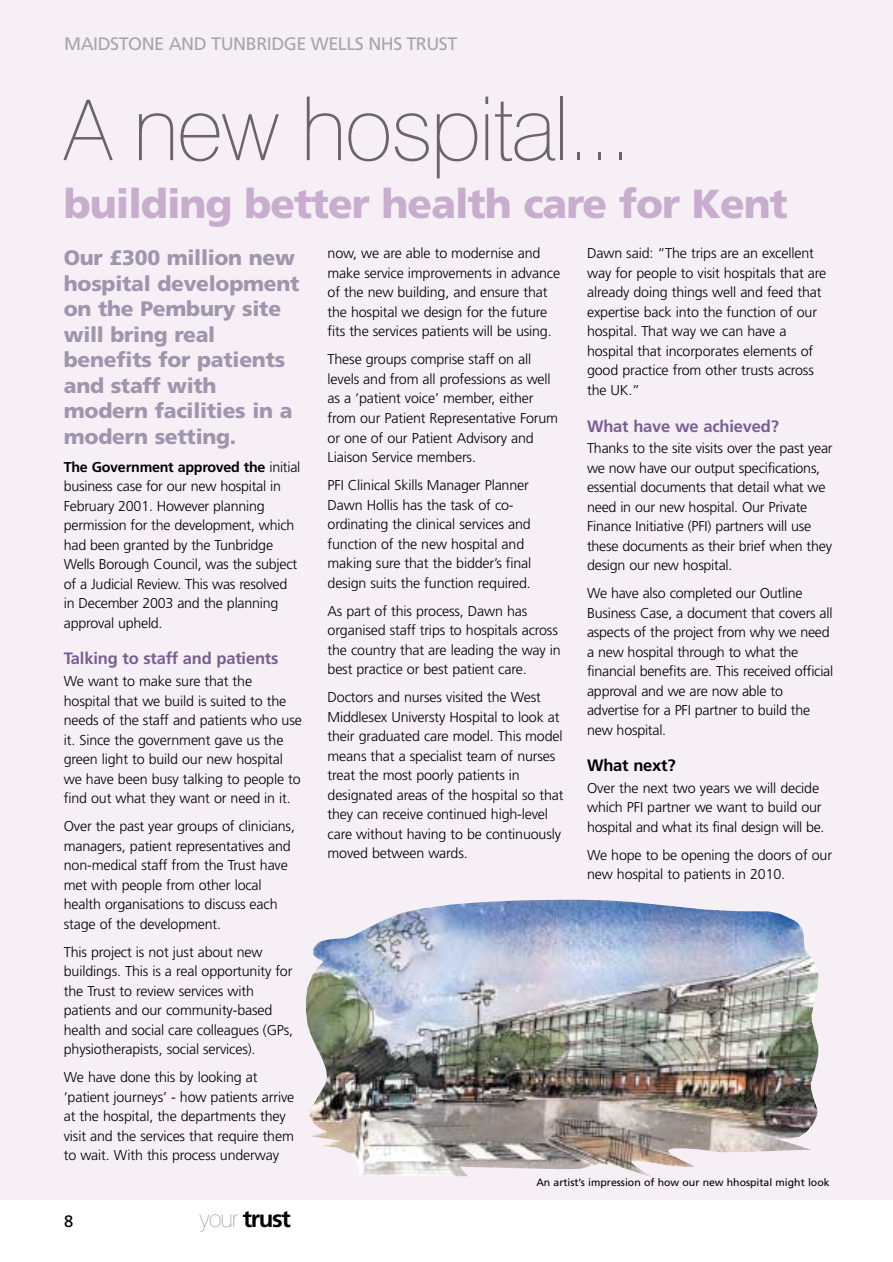
<style>
.page{position:relative;width:893px;height:1262px;background:#fff}
.page>*{position:absolute;margin:0;border:0;box-sizing:border-box;transform-origin:0 0}
.t1{font:100 88.5px "Swiss 721 BT";letter-spacing:-.025em;color:#6c6370}
.t2{font:900 40.5px "Frutiger";letter-spacing:-.025em;color:#c8adcf}
.t3{font:700 24px "Frutiger";letter-spacing:-.055em;color:#000}
.t4{font:900 21px/25.5px "Frutiger";letter-spacing:-.01em;color:#9f96ad}
.t5{font:18px "Frutiger";letter-spacing:-.03em;color:#a6a6a6}
.t6{font:700 16.5px "Frutiger";letter-spacing:-.01em;color:#785f90}
.t7{font:700 16.5px "Frutiger";letter-spacing:-.01em;color:#000}
.t8{font:16.5px "Frutiger";color:#000}
.t9{font:300 14.25px/19.5px "Frutiger";letter-spacing:-.01em;color:#000}
.t10{font:10.5px "Frutiger";color:#000}
.s1{font-size:84px}
.s2{font-weight:700}
.s3{font-family:"Swiss 721 BT";font-weight:100;color:#a6a6a6}
</style>
<div class="page">
<div style="left:0;top:0;width:892px;height:1199px;background:#f6eff6"></div>
<img style="left:306px;top:899px;width:512px;height:278px">
<p class="t5" style="left:64px;top:37px;width:394px">MAIDSTONE AND TUNBRIDGE WELLS NHS TRUST</p>
<h1 class="t1" style="left:64px;top:90px;width:569px"><span class="s1">A</span> new hospital...</h1>
<h2 class="t2" style="left:64px;top:188px;width:725px">building better health care for Kent</h2>
<h3 class="t4" style="left:64px;top:247px;width:237px">Our £300 million new hospital development on the Pembury site will bring real benefits for patients and staff with modern facilities in a modern setting.</h3>
<p class="t9" style="left:64px;top:458px;width:238px"><span class="s2">The Government approved the</span> initial business case for our new hospital in February 2001. However planning permission for the development, which had been granted by the Tunbridge Wells Borough Council, was the subject of a Judicial Review. This was resolved in December 2003 and the planning approval upheld.</p>
<p class="t6" style="left:64px;top:652px;width:216px">Talking to staff and patients</p>
<p class="t9" style="left:64px;top:672px;width:239px">We want to make sure that the hospital that we build is suited to the needs of the staff and patients who use it. Since the government gave us the green light to build our new hospital we have been busy talking to people to find out what they want or need in it.</p>
<p class="t9" style="left:64px;top:817px;width:233px">Over the past year groups of clinicians, managers, patient representatives and non-medical staff from the Trust have met with people from other local health organisations to discuss each stage of the development.</p>
<p class="t9" style="left:64px;top:943px;width:231px">This project is not just about new buildings. This is a real opportunity for the Trust to review services with patients and our community-based health and social care colleagues (GPs, physiotherapists, social services).</p>
<p class="t9" style="left:64px;top:1068px;width:232px">We have done this by looking at ‘patient journeys’ - how patients arrive at the hospital, the departments they visit and the services that require them to wait. With this process underway</p>
<p class="t9" style="left:327px;top:245px;width:234px">now, we are able to modernise and make service improvements in advance of the new building, and ensure that the hospital we design for the future fits the services patients will be using.</p>
<p class="t9" style="left:327px;top:351px;width:232px">These groups comprise staff on all levels and from all professions as well as a ‘patient voice’ member, either from our Patient Representative Forum or one of our Patient Advisory and Liaison Service members.</p>
<p class="t9" style="left:327px;top:476px;width:205px">PFI Clinical Skills Manager Planner Dawn Hollis has the task of co&shy;ordinating the clinical services and function of the new hospital and making sure that the bidder’s final design suits the function required.</p>
<p class="t9" style="left:327px;top:602px;width:235px">As part of this process, Dawn has organised staff trips to hospitals across the country that are leading the way in best practice or best patient care.</p>
<p class="t9" style="left:327px;top:688px;width:237px">Doctors and nurses visited the West Middlesex Universty Hospital to look at their graduated care model. This model means that a specialist team of nurses treat the most poorly patients in designated areas of the hospital so that they can receive continued high-level care without having to be continuously moved between wards.</p>
<p class="t9" style="left:587px;top:245px;width:241px">Dawn said: “The trips are an excellent way for people to visit hospitals that are already doing things well and feed that expertise back into the function of our hospital. That way we can have a hospital that incorporates elements of good practice from other trusts across the UK.”</p>
<p class="t6" style="left:587px;top:419px;width:193px">What have we achieved?</p>
<p class="t9" style="left:587px;top:439px;width:247px">Thanks to the site visits over the past year we now have our output specifications, essential documents that detail what we need in our new hospital. Our Private Finance Initiative (PFI) partners will use these documents as their brief when they design our new hospital.</p>
<p class="t9" style="left:587px;top:584px;width:248px">We have also completed our Outline Business Case, a document that covers all aspects of the project from why we need a new hospital through to what the financial benefits are. This received official approval and we are now able to advertise for a PFI partner to build the new hospital.</p>
<p class="t7" style="left:587px;top:759px;width:90px">What next?</p>
<p class="t9" style="left:587px;top:779px;width:239px">Over the next two years we will decide which PFI partner we want to build our hospital and what its final design will be.</p>
<p class="t9" style="left:587px;top:846px;width:246px">We hope to be opening the doors of our new hospital to patients in 2010.</p>
<p class="t8" style="left:64px;top:1214px;width:11px">8</p>
<h3 class="t3" style="left:199px;top:1208px;width:93px"><span class="s3">your</span> trust</h3>
<p class="t10" style="left:536px;top:1178px;width:295px">An artist’s impression of how our new hhospital might look</p>
</div>
